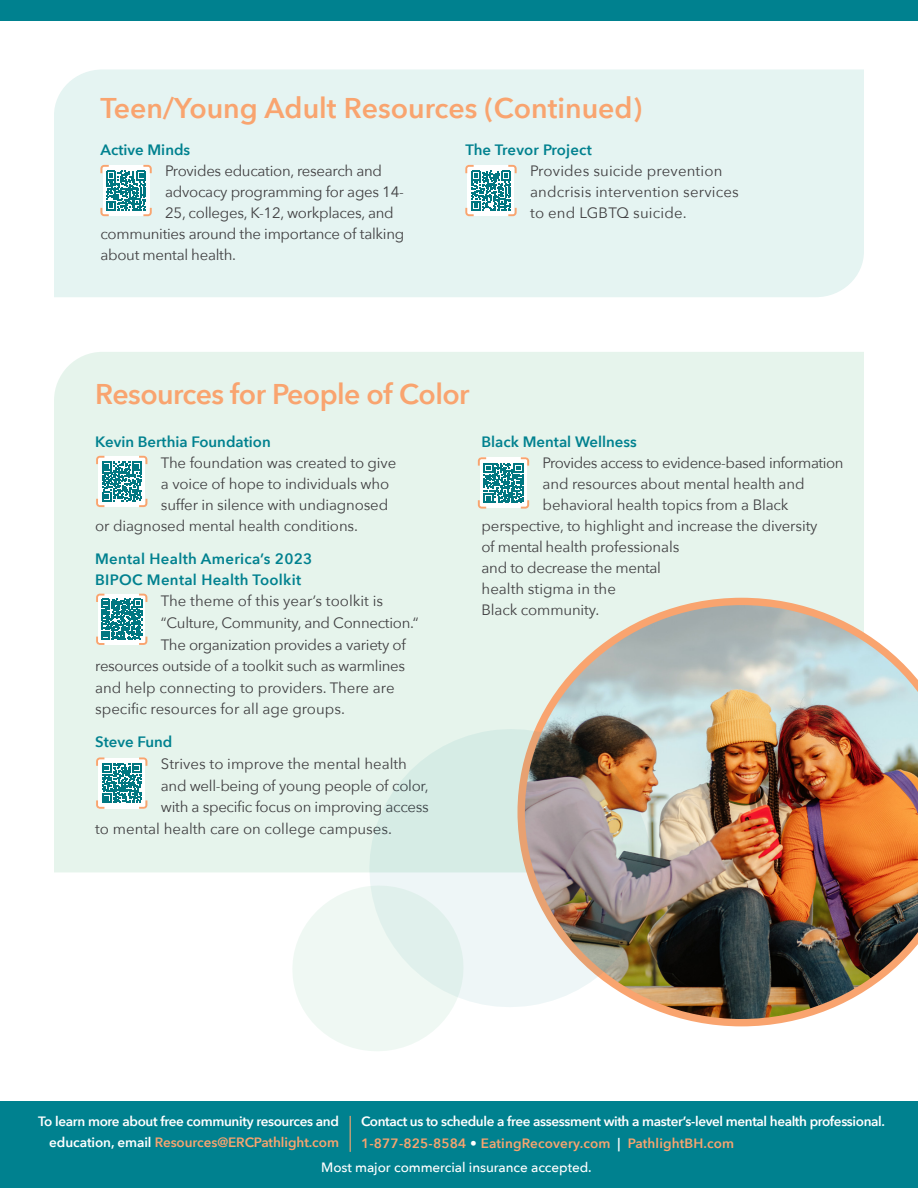
<style>
.page{position:relative;width:918px;height:1188px;background:#fff}
.page>*{position:absolute;margin:0;border:0;box-sizing:border-box;transform-origin:0 0}
.t1{font:600 28.5px "Avenir Next";color:#f9a46f}
.t2{font:600 28.5px "Avenir Next";letter-spacing:-.02em;color:#f9a46f}
.t3{font:15px "Avenir Next";letter-spacing:-.01em;color:#414042}
.t4{font:600 15px "Avenir Next";color:#00818f}
.t5{font:15px/21px "Avenir Next";letter-spacing:.01em;color:#414042}
.t6{font:600 15px/21px "Avenir Next";letter-spacing:.02em;color:#00818f}
.t7{font:15px "Avenir Next";letter-spacing:-.03em;color:#414042}
.t8{font:600 13.5px/21.6px "Avenir Next";letter-spacing:-.025em;color:#fff}
.t9{font:500 13.5px "Avenir Next";letter-spacing:-.005em;color:#fff}
.s1{color:#f9a46f}
</style>
<div class="page">
<div style="left:0;top:0;width:918px;height:20px;background:#00818f"></div>
<div style="left:54px;top:352px;width:810px;height:520px;background:#e6f4ec"></div>
<svg style="left:96px;top:456px;width:51px;height:51px"></svg>
<svg style="left:96px;top:594px;width:51px;height:51px"></svg>
<svg style="left:478px;top:457px;width:51px;height:52px"></svg>
<svg style="left:96px;top:757px;width:51px;height:52px"></svg>
<img style="left:518px;top:598px;width:400px;height:428px">
<div style="left:54px;top:69px;width:810px;height:228px;background:#e5f4f2"></div>
<svg style="left:100px;top:165px;width:52px;height:51px"></svg>
<svg style="left:465px;top:165px;width:52px;height:51px"></svg>
<img style="left:359px;top:719px;width:303px;height:298px">
<svg style="left:293px;top:879px;width:177px;height:172px"></svg>
<div style="left:0;top:1102px;width:918px;height:86px;background:#00818f"></div>
<hr style="left:350px;top:1116px;width:1px;height:36px;background:#f9a46f">
<h1 class="t1" style="left:100px;top:83px;width:543px">Teen/Young Adult Resources (Continued)</h1>
<p class="t4" style="left:100px;top:137px;width:91px">Active Minds</p>
<p class="t3" style="left:165px;top:158px;width:218px">Provides education, research and</p>
<p class="t3" style="left:165px;top:179px;width:240px">advocacy programming for ages 14-</p>
<p class="t3" style="left:165px;top:200px;width:230px">25, colleges, K-12, workplaces, and</p>
<p class="t3" style="left:100px;top:221px;width:305px">communities around the importance of talking</p>
<p class="t3" style="left:100px;top:242px;width:137px">about mental health.</p>
<p class="t4" style="left:465px;top:137px;width:128px">The Trevor Project</p>
<p class="t5" style="left:530px;top:159px;width:210px">Provides suicide prevention andcrisis intervention services to end LGBTQ suicide.</p>
<h1 class="t2" style="left:95px;top:370px;width:376px">Resources for People of Color</h1>
<p class="t4" style="left:95px;top:429px;width:177px">Kevin Berthia Foundation</p>
<p class="t3" style="left:161px;top:450px;width:237px">The foundation was created to give</p>
<p class="t3" style="left:161px;top:471px;width:230px">a voice of hope to individuals who</p>
<p class="t3" style="left:161px;top:492px;width:229px">suffer in silence with undiagnosed</p>
<p class="t3" style="left:95px;top:513px;width:264px">or diagnosed mental health conditions.</p>
<p class="t6" style="left:95px;top:548px;width:219px">Mental Health America’s 2023<br>BIPOC Mental Health Toolkit</p>
<p class="t3" style="left:161px;top:589px;width:224px">The theme of this year’s toolkit is</p>
<p class="t3" style="left:161px;top:610px;width:259px">“Culture, Community, and Connection.“</p>
<p class="t3" style="left:161px;top:632px;width:246px">The organization provides a variety of</p>
<p class="t3" style="left:95px;top:653px;width:312px">resources outside of a toolkit such as warmlines</p>
<p class="t3" style="left:95px;top:675px;width:301px">and help connecting to providers. There are</p>
<p class="t3" style="left:95px;top:697px;width:251px">specific resources for all age groups.</p>
<p class="t4" style="left:95px;top:729px;width:79px">Steve Fund</p>
<p class="t3" style="left:161px;top:751px;width:248px">Strives to improve the mental health</p>
<p class="t3" style="left:161px;top:773px;width:269px">and well-being of young people of color,</p>
<p class="t3" style="left:161px;top:794px;width:269px">with a specific focus on improving access</p>
<p class="t3" style="left:95px;top:816px;width:298px">to mental health care on college campuses.</p>
<p class="t4" style="left:482px;top:429px;width:157px">Black Mental Wellness</p>
<p class="t7" style="left:543px;top:450px;width:303px">Provides access to evidence-based information</p>
<p class="t3" style="left:543px;top:471px;width:263px">and resources about mental health and</p>
<p class="t3" style="left:543px;top:492px;width:247px">behavioral health topics from a Black</p>
<p class="t3" style="left:482px;top:513px;width:337px">perspective, to highlight and increase the diversity</p>
<p class="t3" style="left:482px;top:534px;width:199px">of mental health professionals</p>
<p class="t3" style="left:482px;top:555px;width:181px">and to decrease the mental</p>
<p class="t3" style="left:482px;top:576px;width:136px">health stigma in the</p>
<p class="t3" style="left:482px;top:597px;width:119px">Black community.</p>
<p class="t8" style="left:38px;top:1111px;width:302px;line-height:21px;text-align:right">To learn more about free community resources and education, email <span class="s1">Resources@ERCPathlight.com</span></p>
<p class="t9" style="left:321px;top:1156px;width:272px">Most major commercial insurance accepted.</p>
<p class="t8" style="left:361px;top:1111px;width:525px">Contact us to schedule a free assessment with a master’s-level mental health professional.<br><span class="s1">1-877-825-8584</span> • <span class="s1">EatingRecovery.com</span> | <span class="s1">PathlightBH.com</span></p>
</div>
